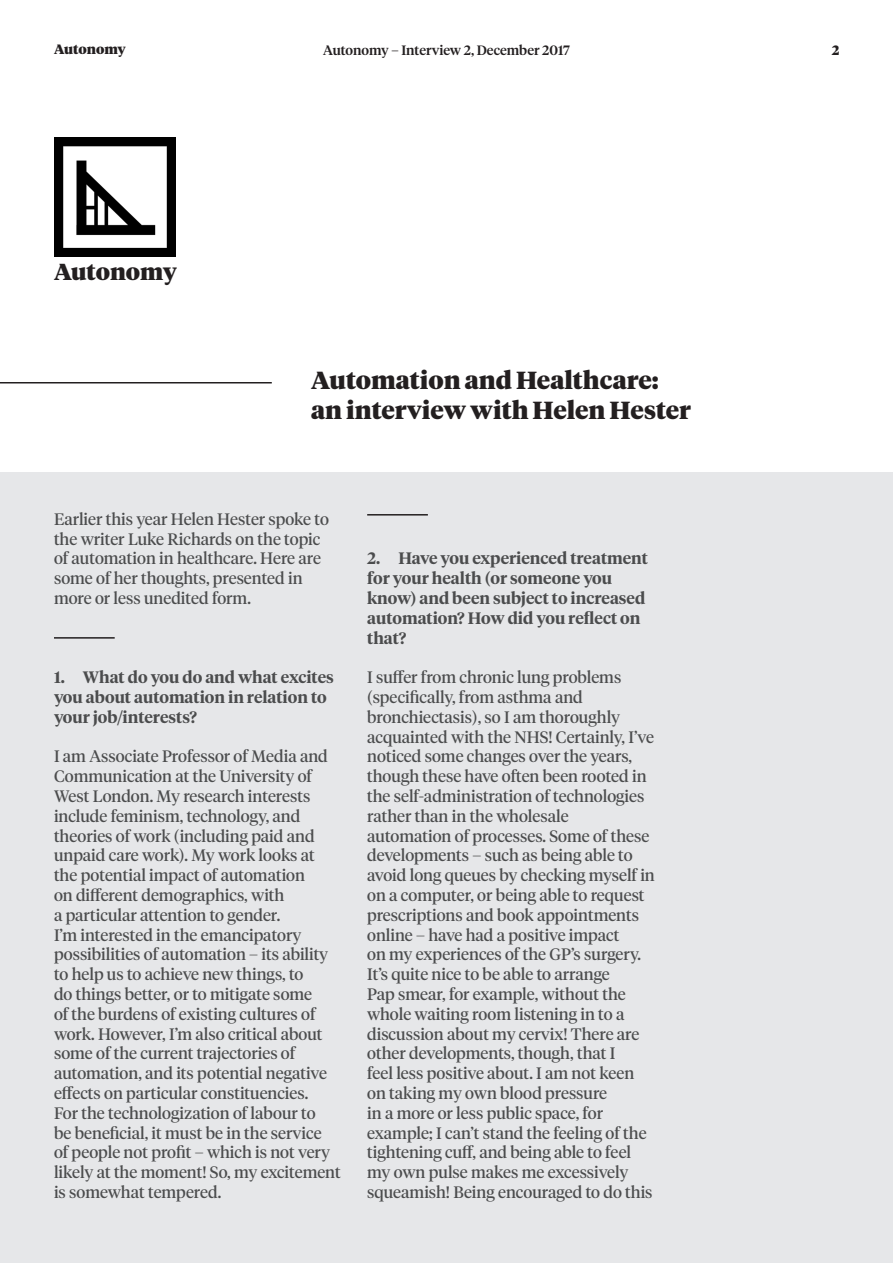
<style>
.page{position:relative;width:893px;height:1263px;background:#fff}
.page>*{position:absolute;margin:0;border:0;box-sizing:border-box;transform-origin:0 0}
.t1{font:900 24.6px/29.5px "Tiempos Headline";color:#231f20}
.t2{font:900 23.1px "Tiempos Headline";color:#231f20}
.t3{font:16.5px/19.8px "Tiempos Headline";color:#4b4c4d}
.t4{font:600 16.5px/19.8px "Tiempos Headline";color:#4b4c4d}
.t5{font:500 13.5px "Tiempos Headline";color:#231f20}
.t6{font:900 13.5px "Tiempos Headline";color:#231f20}
</style>
<div class="page">
<div style="left:0;top:472px;width:893px;height:791px;background:#e6e7e9"></div>
<hr style="left:0;top:382px;width:272px;height:1px;background:#231f20">
<img style="left:54px;top:137px;width:121px;height:120px">
<hr style="left:54px;top:637px;width:61px;height:2px;background:#231f20">
<hr style="left:367px;top:514px;width:61px;height:1px;background:#231f20">
<p class="t6" style="left:54px;top:40px;width:73px">Autonomy</p>
<p class="t5" style="left:323px;top:41px;width:248px">Autonomy – Interview 2, December 2017</p>
<p class="t6" style="left:832px;top:41px;width:9px">2</p>
<p class="t2" style="left:54px;top:256px;width:124px">Autonomy</p>
<p class="t1" style="left:311px;top:365px;width:381px">Automation and Healthcare: an interview with Helen Hester</p>
<p class="t3" style="left:54px;top:508px;width:276px">Earlier this year Helen Hester spoke to the writer Luke Richards on the topic of automation in healthcare. Here are some of her thoughts, presented in more or less unedited form.</p>
<p class="t4" style="left:54px;top:667px;width:281px">1. What do you do and what excites you about automation in relation to your job/interests?</p>
<p class="t3" style="left:54px;top:746px;width:288px">I am Associate Professor of Media and Communication at the University of West London. My research interests include feminism, technology, and theories of work (including paid and unpaid care work). My work looks at the potential impact of automation<br>on different demographics, with<br>a particular attention to gender.<br>I’m interested in the emancipatory possibilities of automation – its ability to help us to achieve new things, to<br>do things better, or to mitigate some<br>of the burdens of existing cultures of work. However, I’m also critical about some of the current trajectories of automation, and its potential negative effects on particular constituencies.<br>For the technologization of labour to<br>be beneficial, it must be in the service<br>of people not profit – which is not very likely at the moment! So, my excitement is somewhat tempered.</p>
<p class="t4" style="left:367px;top:548px;width:282px">2. Have you experienced treatment for your health (or someone you know) and been subject to increased automation? How did you reflect on that?</p>
<p class="t3" style="left:367px;top:667px;width:289px">I suffer from chronic lung problems (specifically, from asthma and bronchiectasis), so I am thoroughly acquainted with the NHS! Certainly, I’ve noticed some changes over the years, though these have often been rooted in the self-administration of technologies rather than in the wholesale automation of processes. Some of these developments – such as being able to avoid long queues by checking myself in on a computer, or being able to request prescriptions and book appointments online – have had a positive impact<br>on my experiences of the GP’s surgery.<br>It’s quite nice to be able to arrange<br>Pap smear, for example, without the whole waiting room listening in to a discussion about my cervix! There are other developments, though, that I<br>feel less positive about. I am not keen on taking my own blood pressure<br>in a more or less public space, for example; I can’t stand the feeling of the tightening cuff, and being able to feel my own pulse makes me excessively squeamish! Being encouraged to do this</p>
</div>
